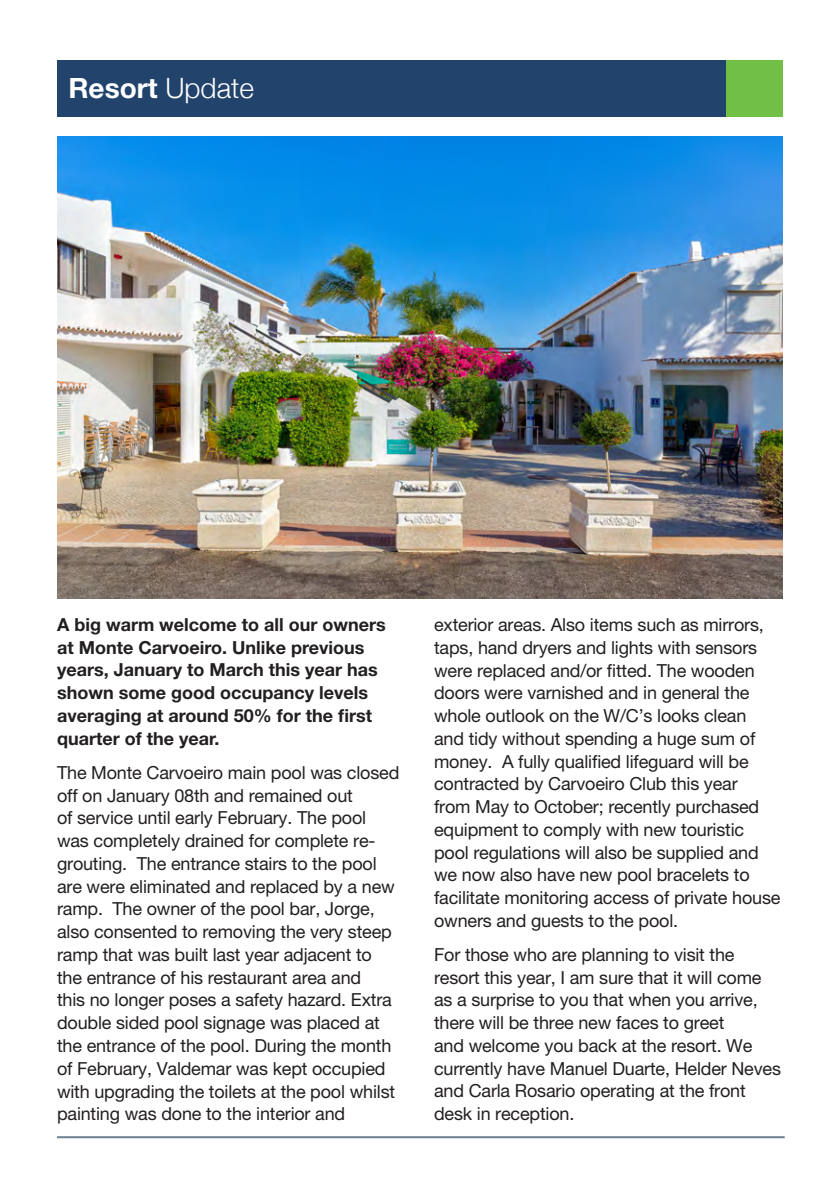
<style>
.page{position:relative;width:840px;height:1193px;background:#fff}
.page>*{position:absolute;margin:0;border:0;box-sizing:border-box;transform-origin:0 0}
.t1{font:700 28px "Helvetica Neue";color:#fff}
.t2{font:18px/22.8px "Helvetica Neue";letter-spacing:-.01em;color:#231f20}
.t3{font:700 18px/22.8px "Helvetica Neue";color:#231f20}
.s1{font-weight:300}
</style>
<div class="page">
<div style="left:57px;top:60px;width:726px;height:56px;background:#22436b"></div>
<div style="left:726px;top:60px;width:57px;height:56px;background:#71bf45"></div>
<img style="left:57px;top:136px;width:726px;height:462px">
<hr style="left:57px;top:1136px;width:728px;height:2px;background:#6a8092">
<h1 class="t1" style="left:68px;top:71px;width:187px">Resort <span class="s1">Update</span></h1>
<p class="t3" style="left:57px;top:612px;width:330px">A big warm welcome to all our owners at Monte Carvoeiro. Unlike previous years, January to March this year has shown some good occupancy levels averaging at around 50% for the first quarter of the year.</p>
<p class="t2" style="left:57px;top:760px;width:344px">The Monte Carvoeiro main pool was closed off on January 08th and remained out<br>of service until early February. The pool was completely drained for complete re&shy;grouting. The entrance stairs to the pool are were eliminated and replaced by a new ramp. The owner of the pool bar, Jorge, also consented to removing the very steep ramp that was built last year adjacent to the entrance of his restaurant area and<br>this no longer poses a safety hazard. Extra double sided pool signage was placed at the entrance of the pool. During the month of February, Valdemar was kept occupied with upgrading the toilets at the pool whilst painting was done to the interior and</p>
<p class="t2" style="left:434px;top:613px;width:348px">exterior areas. Also items such as mirrors, taps, hand dryers and lights with sensors were replaced and/or fitted. The wooden doors were varnished and in general the whole outlook on the W/C’s looks clean and tidy without spending a huge sum of money. A fully qualified lifeguard will be contracted by Carvoeiro Club this year<br>from May to October; recently purchased equipment to comply with new touristic pool regulations will also be supplied and we now also have new pool bracelets to facilitate monitoring access of private house owners and guests to the pool.</p>
<p class="t2" style="left:434px;top:942px;width:349px">For those who are planning to visit the resort this year, I am sure that it will come as a surprise to you that when you arrive, there will be three new faces to greet<br>and welcome you back at the resort. We currently have Manuel Duarte, Helder Neves and Carla Rosario operating at the front desk in reception.</p>
</div>
